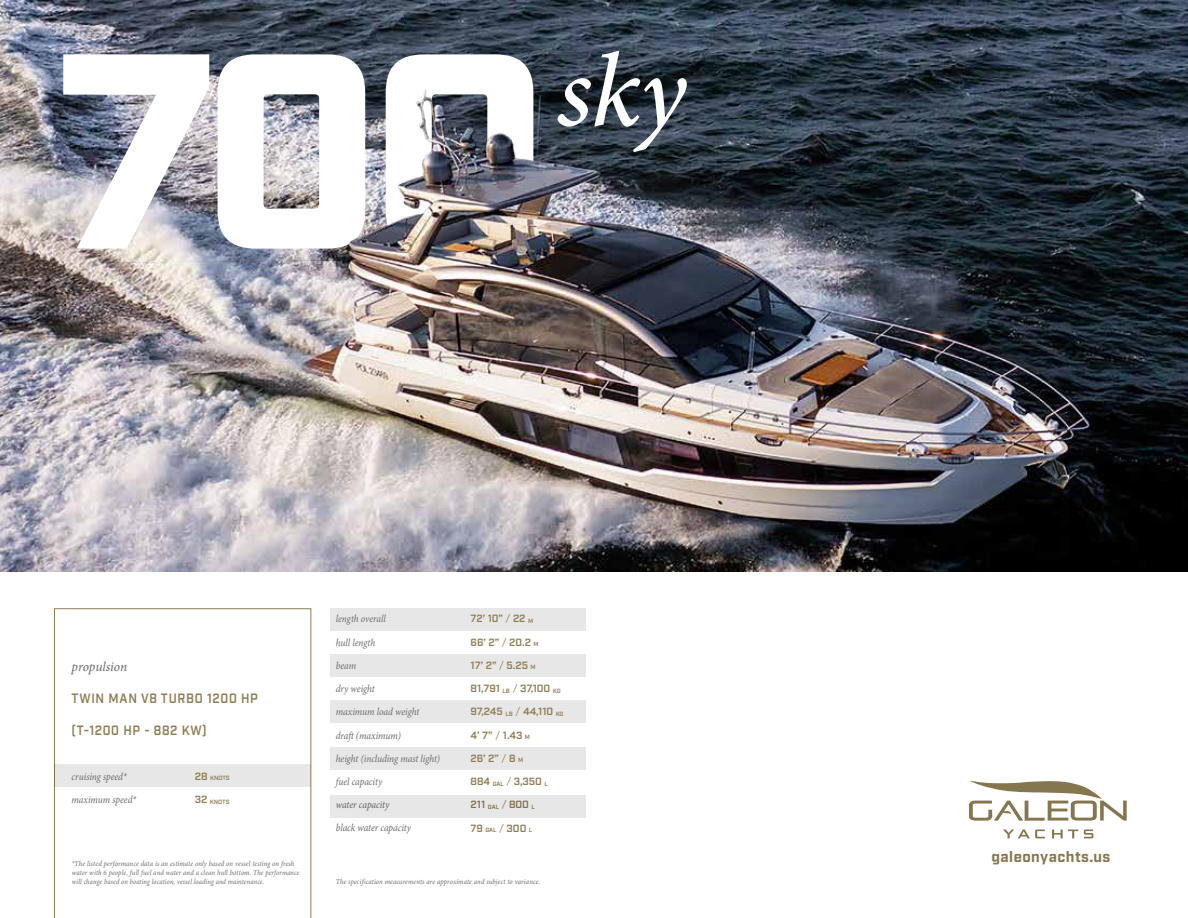
<style>
.page{position:relative;width:1188px;height:918px;background:#fff}
.page>*{position:absolute;margin:0;border:0;box-sizing:border-box;transform-origin:0 0}
.t1{font:900 277.5px "Industry";color:#fff}
.t2{font:italic 500 105px "Minion Pro";color:#fff}
.t3{font:700 15px "Industry";letter-spacing:.03em;color:#86764e}
.t4{font:600 13.5px "Industry";letter-spacing:.06em;color:#8f7d54;scale:.9 1}
.t5{font:italic 13.5px "Minion Pro";letter-spacing:-.01em;color:#686b6b}
.t6{font:italic 10.5px "Minion Pro";letter-spacing:-.005em;color:#686b6b;scale:.9 1}
.t7{font:600 10.5px "Industry";color:#8f7d54}
.t8{font:italic 7.5px/9px "Minion Pro";letter-spacing:.02em;color:#686b6b;scale:.9 1}
.t9{font:600 6.15px "Industry";letter-spacing:-.005em;color:#8f7d54}
.s1{font-size:10.5px}
.s2{font-weight:400}
.s3{font-size:6.15px}
</style>
<div class="page">
<div style="left:330px;top:700px;width:256px;height:23px;background:#e7e7e7"></div>
<div style="left:330px;top:747px;width:256px;height:22px;background:#e7e7e7"></div>
<div style="left:330px;top:608px;width:256px;height:23px;background:#e7e7e7"></div>
<div style="left:330px;top:655px;width:256px;height:22px;background:#e7e7e7"></div>
<svg style="left:54px;top:608px;width:257px;height:310px"></svg>
<div style="left:330px;top:795px;width:256px;height:23px;background:#e7e7e7"></div>
<div style="left:54px;top:764px;width:257px;height:23px;background:#e7e7e7"></div>
<img style="left:0;top:0;width:1188px;height:572px">
<svg style="left:969px;top:780px;width:158px;height:41px"></svg>
<svg style="left:1052px;top:830px;width:26px;height:8px"></svg>
<svg style="left:1084px;top:830px;width:9px;height:8px"></svg>
<svg style="left:1003px;top:830px;width:42px;height:8px"></svg>
<h1 class="t1" style="left:54px;top:-14px;width:497px">700</h1>
<h2 class="t2" style="left:557px;top:20px;width:131px">sky</h2>
<h3 class="t5" style="left:72px;top:658px;width:57px">propulsion</h3>
<h3 class="t4" style="left:72px;top:691px;width:209px">TWIN MAN V8 TURBO 1200 HP</h3>
<h3 class="t4" style="left:72px;top:722px;width:152px">(T-1200 HP - 882 KW)</h3>
<h3 class="t6" style="left:72px;top:769px;width:63px">cruising speed*</h3>
<h3 class="t6" style="left:72px;top:792px;width:73px">maximum speed*</h3>
<p class="t9" style="left:195px;top:775px;width:36px"><span class="s1">28</span> KNOTS</p>
<p class="t9" style="left:195px;top:798px;width:36px"><span class="s1">32</span> KNOTS</p>
<p class="t8" style="left:72px;top:859px;width:255px">*The listed performance data is an estimate only based on vessel testing on fresh water with 6 people, full fuel and water and a clean hull bottom. The performance will change based on boating location, vessel loading and maintenance.</p>
<h3 class="t6" style="left:336px;top:612px;width:57px">length overall</h3>
<h3 class="t6" style="left:336px;top:635px;width:45px">hull length</h3>
<h3 class="t6" style="left:336px;top:658px;width:24px">beam</h3>
<h3 class="t6" style="left:336px;top:681px;width:45px">dry weight</h3>
<h3 class="t6" style="left:336px;top:705px;width:94px">maximum load weight</h3>
<h3 class="t6" style="left:336px;top:728px;width:74px">draft (maximum)</h3>
<h3 class="t6" style="left:336px;top:751px;width:117px">height (including mast light)</h3>
<h3 class="t6" style="left:336px;top:774px;width:53px">fuel capacity</h3>
<h3 class="t6" style="left:336px;top:798px;width:61px">water capacity</h3>
<h3 class="t6" style="left:336px;top:821px;width:85px">black water capacity</h3>
<h3 class="t7" style="left:471px;top:612px;width:64px">72’ 10” <span class="s2">/</span> 22 <span class="s3">M</span></h3>
<h3 class="t7" style="left:471px;top:636px;width:70px">66’ 2” <span class="s2">/</span> 20.2 <span class="s3">M</span></h3>
<h3 class="t7" style="left:471px;top:659px;width:67px">17’ 2” <span class="s2">/</span> 5.25 <span class="s3">M</span></h3>
<h3 class="t7" style="left:471px;top:682px;width:92px">81,791 <span class="s3">LB</span> <span class="s2">/</span> 37,100 <span class="s3">KG</span></h3>
<h3 class="t7" style="left:471px;top:705px;width:95px">97,245 <span class="s3">LB</span> <span class="s2">/</span> 44,110 <span class="s3">KG</span></h3>
<h3 class="t7" style="left:471px;top:729px;width:61px">4’ 7” <span class="s2">/</span> 1.43 <span class="s3">M</span></h3>
<h3 class="t7" style="left:471px;top:752px;width:54px">26’ 2” <span class="s2">/</span> 8 <span class="s3">M</span></h3>
<h3 class="t7" style="left:471px;top:775px;width:79px">884 <span class="s3">GAL</span> <span class="s2">/</span> 3,350 <span class="s3">L</span></h3>
<h3 class="t7" style="left:471px;top:798px;width:66px">211 <span class="s3">GAL</span> <span class="s2">/</span> 800 <span class="s3">L</span></h3>
<h3 class="t7" style="left:471px;top:822px;width:63px">79 <span class="s3">GAL</span> <span class="s2">/</span> 300 <span class="s3">L</span></h3>
<p class="t8" style="left:336px;top:878px;width:229px">The specification measurements are approximate and subject to variance.</p>
<h3 class="t3" style="left:991px;top:848px;width:121px">galeonyachts.us</h3>
</div>
